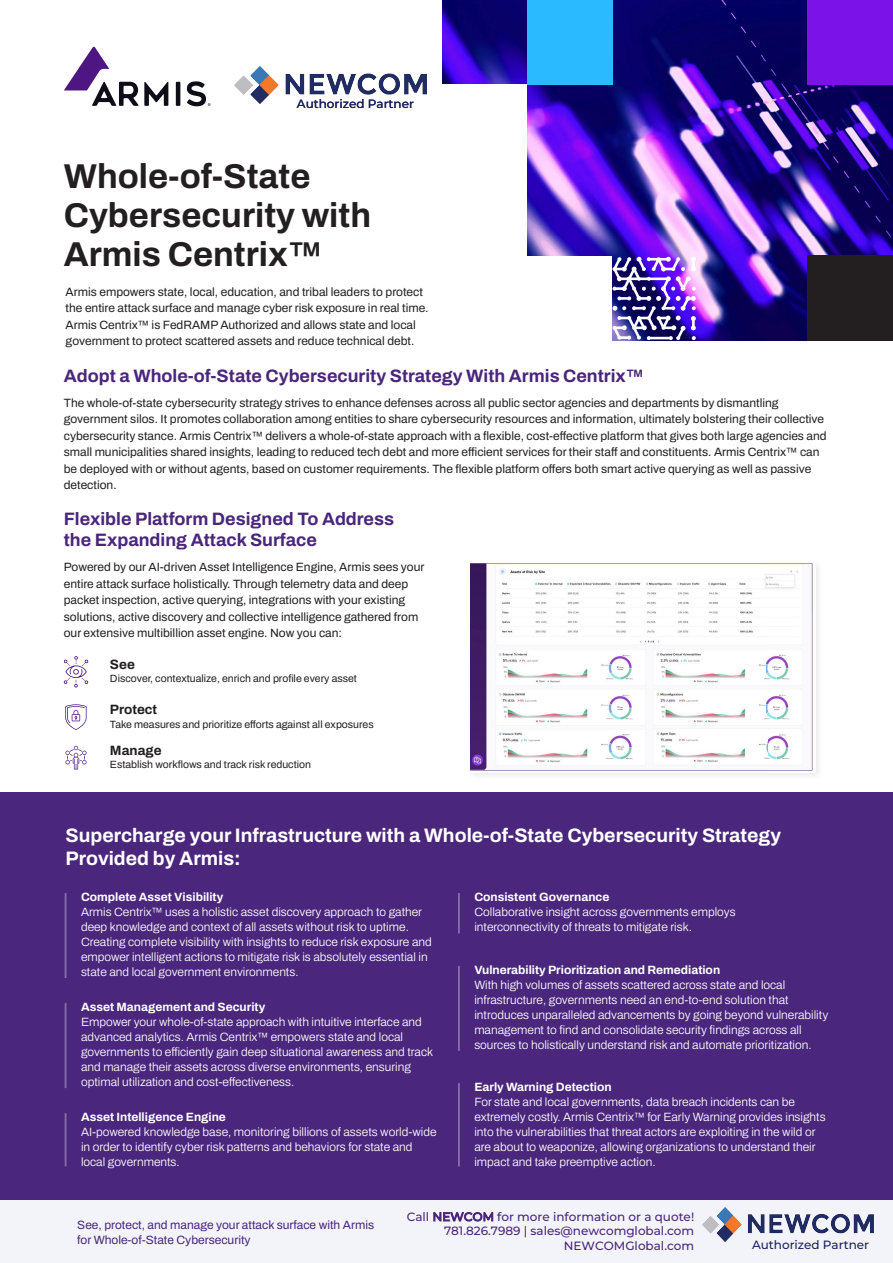
<style>
.page{position:relative;width:893px;height:1263px;background:#fff}
.page>*{position:absolute;margin:0;border:0;box-sizing:border-box;transform-origin:0 0}
.t1{font:700 34.5px "Archivo";color:#231f20}
.Sub_Head{font:700 19.5px/23.4px "Archivo";color:#fff}
.Body{font:700 18px/21.6px "Archivo";color:#4a267c}
.Body-2{font:700 13.5px "Archivo";color:#231f20}
.Body-3{font:300 12px/15px "Archivo";color:#fff}
.Body-4{font:12px/16.5px "Archivo";color:#231f20}
.Body-5{font:700 12px "Archivo";color:#fff}
.t2{font:500 12px/14.4px "Montserrat";color:#4a267c;text-align:right}
.t3{font:12px/14.4px "Archivo";color:#4a267c}
.t4{font:500 12px "Montserrat";color:#1c215f}
.Body-6{font:10.5px "Archivo";color:#231f20}
</style>
<div class="page">
<svg style="left:64px;top:47px;width:104px;height:59px"></svg>
<svg style="left:176px;top:82px;width:4px;height:24px"></svg>
<svg style="left:187px;top:81px;width:24px;height:25px"></svg>
<div style="left:0;top:1199px;width:893px;height:64px;background:#f3f4f9"></div>
<img style="left:442px;top:0;width:451px;height:340px">
<img style="left:612px;top:257px;width:84px;height:83px">
<div style="left:0;top:792px;width:893px;height:407px;background:#4a267c"></div>
<div style="left:435px;top:157px;width:92px;height:115px;background:#fff"></div>
<div style="left:520px;top:257px;width:92px;height:92px;background:#fff"></div>
<div style="left:435px;top:85px;width:92px;height:85px;background:#fff"></div>
<div style="left:527px;top:0;width:85px;height:85px;background:#2abaff"></div>
<div style="left:808px;top:0;width:85px;height:85px;background:#7b12e8"></div>
<div style="left:435px;top:255px;width:92px;height:94px;background:#fff"></div>
<div style="left:808px;top:255px;width:85px;height:85px;background:#231f20"></div>
<hr style="left:65px;top:893px;width:2px;height:85px;background:#fff">
<hr style="left:458px;top:893px;width:2px;height:40px;background:#fff">
<hr style="left:65px;top:1003px;width:2px;height:85px;background:#fff">
<hr style="left:458px;top:966px;width:2px;height:85px;background:#fff">
<hr style="left:65px;top:1113px;width:2px;height:53px;background:#fff">
<hr style="left:458px;top:1083px;width:2px;height:83px;background:#fff">
<div style="left:466px;top:559px;width:358px;height:222px;background:#231f20;opacity:.1"></div>
<img style="left:470px;top:563px;width:346px;height:209px">
<svg style="left:65px;top:704px;width:22px;height:26px"></svg>
<svg style="left:65px;top:746px;width:22px;height:23px"></svg>
<svg style="left:64px;top:656px;width:24px;height:31px"></svg>
<img style="left:235px;top:66px;width:192px;height:38px">
<img style="left:702px;top:1207px;width:172px;height:34px">
<p class="t4" style="left:297px;top:96px;width:119px">Authorized Partner</p>
<p class="t1" style="left:64px;top:150px;width:248px">Whole-of-State</p>
<p class="t1" style="left:64px;top:189px;width:309px">Cybersecurity with</p>
<p class="t1" style="left:64px;top:228px;width:260px">Armis Centrix™</p>
<p class="Body-4" style="left:66px;top:283px;width:364px">Armis empowers state, local, education, and tribal leaders to protect the entire attack surface and manage cyber risk exposure in real time.<br>Armis Centrix™ is FedRAMP Authorized and allows state and local government to protect scattered assets and reduce technical debt.</p>
<p class="Body" style="left:64px;top:365px;width:582px">Adopt a Whole-of-State Cybersecurity Strategy With Armis Centrix™</p>
<p class="Body-4" style="left:64px;top:395px;width:764px">The whole-of-state cybersecurity strategy strives to enhance defenses across all public sector agencies and departments by dismantling government silos. It promotes collaboration among entities to share cybersecurity resources and information, ultimately bolstering their collective cybersecurity stance. Armis Centrix™ delivers a whole-of-state approach with a flexible, cost-effective platform that gives both large agencies and small municipalities shared insights, leading to reduced tech debt and more efficient services for their staff and constituents. Armis Centrix™ can be deployed with or without agents, based on customer requirements. The flexible platform offers both smart active querying as well as passive detection.</p>
<p class="Body" style="left:64px;top:508px;width:332px">Flexible Platform Designed To Address the Expanding Attack Surface</p>
<p class="Body-4" style="left:64px;top:559px;width:362px">Powered by our AI-driven Asset Intelligence Engine, Armis sees your entire attack surface holistically. Through telemetry data and deep packet inspection, active querying, integrations with your existing solutions, active discovery and collective intelligence gathered from our extensive multibillion asset engine. Now you can:</p>
<p class="Body-2" style="left:110px;top:654px;width:26px">See</p>
<p class="Body-6" style="left:110px;top:671px;width:249px">Discover, contextualize, enrich and profile every asset</p>
<p class="Body-2" style="left:110px;top:699px;width:49px">Protect</p>
<p class="Body-6" style="left:110px;top:716px;width:265px">Take measures and prioritize efforts against all exposures</p>
<p class="Body-2" style="left:110px;top:740px;width:53px">Manage</p>
<p class="Body-6" style="left:110px;top:757px;width:203px">Establish workflows and track risk reduction</p>
<p class="Sub_Head" style="left:66px;top:823px;width:717px">Supercharge your Infrastructure with a Whole-of-State Cybersecurity Strategy<br>Provided by Armis:</p>
<p class="Body-5" style="left:81px;top:888px;width:144px">Complete Asset Visibility</p>
<p class="Body-3" style="left:81px;top:905px;width:352px">Armis Centrix™ uses a holistic asset discovery approach to gather deep knowledge and context of all assets without risk to uptime.<br>Creating complete visibility with insights to reduce risk exposure and empower intelligent actions to mitigate risk is absolutely essential in state and local government environments.   </p>
<p class="Body-5" style="left:474px;top:888px;width:137px">Consistent Governance</p>
<p class="Body-3" style="left:474px;top:905px;width:263px">Collaborative insight across governments employs</p>
<p class="Body-3" style="left:474px;top:920px;width:220px">interconnectivity of threats to mitigate risk.  </p>
<p class="Body-5" style="left:474px;top:961px;width:247px">Vulnerability Prioritization and Remediation</p>
<p class="Body-3" style="left:474px;top:977px;width:312px">With high volumes of assets scattered across state and local</p>
<p class="Body-3" style="left:474px;top:992px;width:316px">infrastructure, governments need an end-to-end solution that</p>
<p class="Body-3" style="left:474px;top:1007px;width:355px">introduces unparalleled advancements by going beyond vulnerability management to find and consolidate security findings across all sources to holistically understand risk and automate prioritization.</p>
<p class="Body-5" style="left:81px;top:998px;width:186px">Asset Management and Security</p>
<p class="Body-3" style="left:81px;top:1015px;width:354px">Empower your whole-of-state approach with intuitive interface and advanced analytics. Armis Centrix™ empowers state and local governments to efficiently gain deep situational awareness and track and manage their assets across diverse environments, ensuring optimal utilization and cost-effectiveness.</p>
<p class="Body-5" style="left:474px;top:1078px;width:140px">Early Warning Detection  </p>
<p class="Body-3" style="left:474px;top:1095px;width:322px">For state and local governments, data breach incidents can be</p>
<p class="Body-3" style="left:474px;top:1110px;width:353px">extremely costly. Armis Centrix™ for Early Warning provides insights into the vulnerabilities that threat actors are exploiting in the wild or are about to weaponize, allowing organizations to understand their impact and take preemptive action.</p>
<p class="Body-5" style="left:81px;top:1108px;width:146px">Asset Intelligence Engine</p>
<p class="Body-3" style="left:81px;top:1125px;width:357px">AI-powered knowledge base, monitoring billions of assets world-wide in order to identify cyber risk patterns and behaviors for state and local governments.</p>
<p class="t3" style="left:77px;top:1218px;width:298px">See, protect, and manage your attack surface with Armis for Whole-of-State Cybersecurity</p>
<p class="t2" style="left:407px;top:1209px;width:289px">Call NEWCOM for more information or a quote!<br>781.826.7989 | sales@newcomglobal.com<br>NEWCOMGlobal.com</p>
<p class="t4" style="left:752px;top:1236px;width:119px">Authorized Partner</p>
</div>
